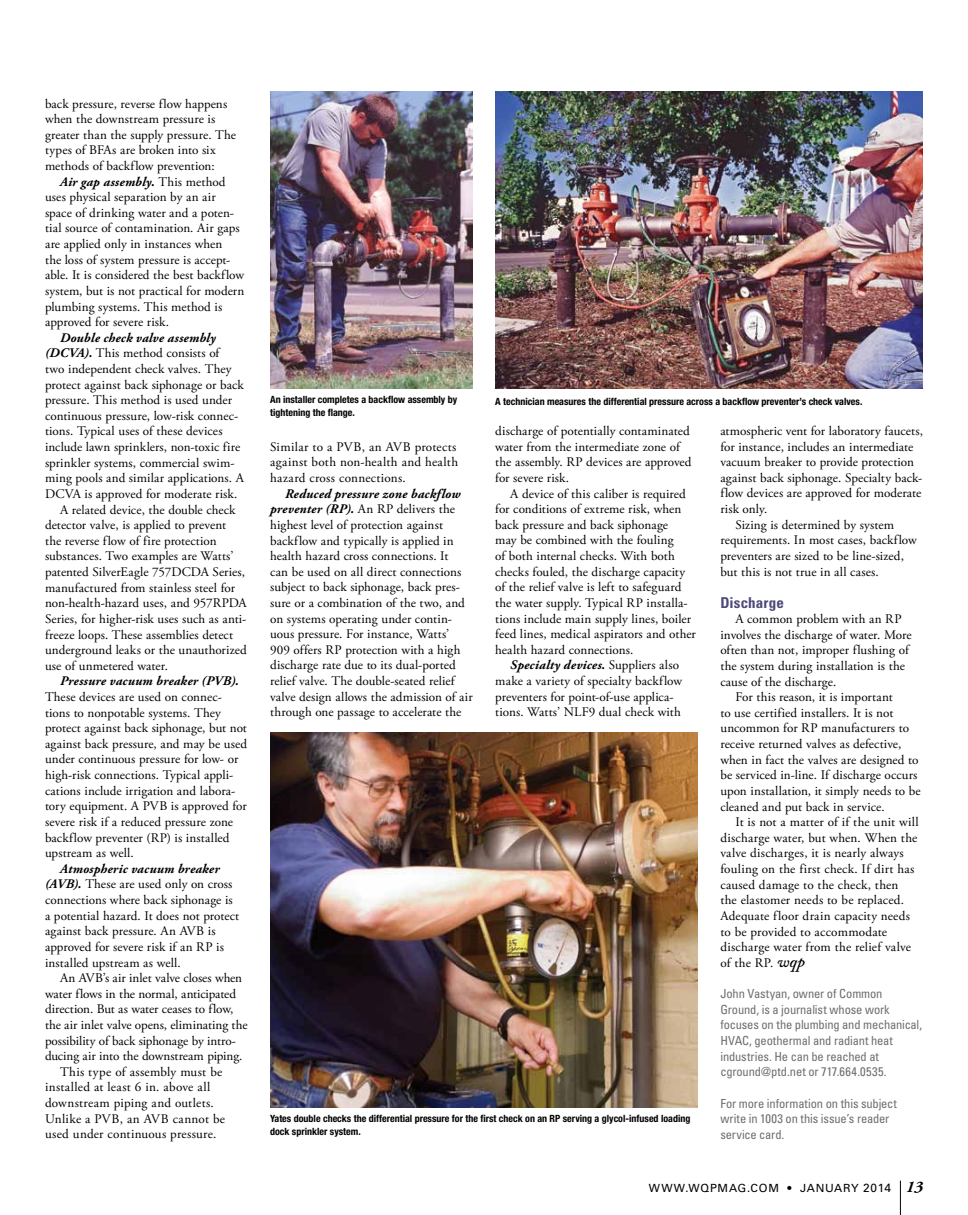
<style>
.page{position:relative;width:968px;height:1215px;background:#fff}
.page>*{position:absolute;margin:0;border:0;box-sizing:border-box;transform-origin:0 0}
.t1{font:700 condensed 15px "Univers LT Std";letter-spacing:.01em;color:#4d4978}
.t2{font:13.12px/15.6px "Adobe Garamond Pro";letter-spacing:.005em;color:#000}
.t3{font:13.12px/15.6px "Adobe Garamond Pro";letter-spacing:.025em;color:#000}
.t4{font:italic 700 13.12px "Adobe Garamond Pro";letter-spacing:.015em;color:#000}
.t5{font:13.12px "Adobe Garamond Pro";letter-spacing:.03em;color:#000}
.t6{font:condensed 12.5px/15.6px "Univers LT Std";letter-spacing:-.01em;color:#6d6e71}
.t7{font:11.25px "Univers LT Std";letter-spacing:.06em;color:#000}
.t8{font:700 condensed 10px/12.5px "Helvetica Neue LT Std";color:#000}
.s1{font-weight:700;font-style:italic}
.s2{font-family:"Adobe Caslon Pro";font-weight:600;font-style:italic;font-size:16.25px}
.s3{font-size:11.88px}
.s4{font-family:"Adobe Garamond Pro";font-weight:700;font-style:italic;font-size:16.25px}
</style>
<div class="page">
<hr style="left:900px;top:1181px;width:1px;height:34px;background:#000">
<img style="left:270px;top:92px;width:202px;height:297px">
<img style="left:495px;top:92px;width:427px;height:297px">
<img style="left:270px;top:732px;width:428px;height:376px">
<p class="t2" style="left:45px;top:96px;width:192px">back pressure, reverse flow happens when the downstream pressure is greater than the supply pressure. The types of BFAs are broken into six methods of backflow prevention:</p>
<p class="t2" style="left:45px;top:174px;width:201px;text-indent:15px"><span class="s1">Air gap assembly.</span> This method uses physical separation by an air space of drinking water and a poten&shy;tial source of contamination. Air gaps are applied only in instances when<br>the loss of system pressure is accept&shy;able. It is considered the best backflow system, but is not practical for modern plumbing systems. This method is approved for severe risk.</p>
<p class="t4" style="left:60px;top:330px;width:157px">Double check valve assembly</p>
<p class="t2" style="left:45px;top:346px;width:176px"><span class="s1">(DCVA).</span> This method consists of</p>
<p class="t2" style="left:45px;top:362px;width:188px">two independent check valves. They</p>
<p class="t2" style="left:45px;top:377px;width:200px">protect against back siphonage or back</p>
<p class="t2" style="left:45px;top:393px;width:188px">pressure. This method is used under</p>
<p class="t2" style="left:45px;top:408px;width:195px">continuous pressure, low-risk connec-</p>
<p class="t2" style="left:45px;top:424px;width:179px">tions. Typical uses of these devices</p>
<p class="t2" style="left:45px;top:440px;width:197px">include lawn sprinklers, non-toxic fire</p>
<p class="t2" style="left:45px;top:455px;width:191px">sprinkler systems, commercial swim-</p>
<p class="t2" style="left:45px;top:471px;width:200px">ming pools and similar applications. A</p>
<p class="t2" style="left:45px;top:486px;width:194px">DCVA is approved for moderate risk.</p>
<p class="t2" style="left:60px;top:502px;width:177px">A related device, the double check</p>
<p class="t2" style="left:45px;top:518px;width:183px">detector valve, is applied to prevent</p>
<p class="t2" style="left:45px;top:533px;width:173px">the reverse flow of fire protection</p>
<p class="t2" style="left:45px;top:549px;width:190px">substances. Two examples are Watts’</p>
<p class="t2" style="left:45px;top:565px;width:201px">patented SilverEagle 757DCDA Series,</p>
<p class="t2" style="left:45px;top:580px;width:192px">manufactured from stainless steel for</p>
<p class="t2" style="left:45px;top:596px;width:203px">non-health-hazard uses, and 957RPDA</p>
<p class="t2" style="left:45px;top:611px;width:203px">Series, for higher-risk uses such as anti-</p>
<p class="t2" style="left:45px;top:627px;width:190px">freeze loops. These assemblies detect</p>
<p class="t2" style="left:45px;top:643px;width:203px">underground leaks or the unauthorized</p>
<p class="t2" style="left:45px;top:658px;width:124px">use of unmetered water.</p>
<p class="t4" style="left:60px;top:674px;width:180px">Pressure vacuum breaker (PVB).</p>
<p class="t2" style="left:45px;top:690px;width:203px">These devices are used on connec&shy;tions to nonpotable systems. They protect against back siphonage, but not against back pressure, and may be used under continuous pressure for low- or high-risk connections. Typical appli&shy;cations include irrigation and labora&shy;tory equipment. A PVB is approved for severe risk if a reduced pressure zone backflow preventer (RP) is installed upstream as well.</p>
<p class="t2" style="left:45px;top:861px;width:196px;text-indent:15px"><span class="s1">Atmospheric vacuum breaker (AVB).</span> These are used only on cross connections where back siphonage is a potential hazard. It does not protect against back pressure. An AVB is approved for severe risk if an RP is installed upstream as well.</p>
<p class="t2" style="left:60px;top:971px;width:184px">An AVB’s air inlet valve closes when</p>
<p class="t2" style="left:45px;top:986px;width:193px">water flows in the normal, anticipated</p>
<p class="t2" style="left:45px;top:1002px;width:190px">direction. But as water ceases to flow,</p>
<p class="t2" style="left:45px;top:1017px;width:204px">the air inlet valve opens, eliminating the</p>
<p class="t2" style="left:45px;top:1033px;width:192px">possibility of back siphonage by intro-</p>
<p class="t2" style="left:45px;top:1049px;width:199px">ducing air into the downstream piping.</p>
<p class="t2" style="left:60px;top:1064px;width:164px">This type of assembly must be</p>
<p class="t3" style="left:45px;top:1080px;width:167px">installed at least 6 in. above all</p>
<p class="t2" style="left:45px;top:1096px;width:170px">downstream piping and outlets.</p>
<p class="t5" style="left:45px;top:1111px;width:182px">Unlike a PVB, an AVB cannot be</p>
<p class="t2" style="left:45px;top:1127px;width:173px">used under continuous pressure.</p>
<p class="t8" style="left:270px;top:393px;width:189px">An installer completes a backflow assembly by</p>
<p class="t8" style="left:495px;top:395px;width:368px">A technician measures the differential pressure across a backflow preventer’s check valves.</p>
<p class="t8" style="left:270px;top:406px;width:86px">tightening the flange.</p>
<p class="t3" style="left:270px;top:439px;width:189px">Similar to a PVB, an AVB protects against both non-health and health hazard cross connections.</p>
<p class="t2" style="left:270px;top:486px;width:204px;text-indent:15px"><span class="s1">Reduced pressure zone backflow preventer (RP).</span> An RP delivers the highest level of protection against backflow and typically is applied in health hazard cross connections. It<br>can be used on all direct connections subject to back siphonage, back pres&shy;sure or a combination of the two, and on systems operating under contin&shy;uous pressure. For instance, Watts’<br>909 offers RP protection with a high discharge rate due to its dual-ported relief valve. The double-seated relief valve design allows the admission of air through one passage to accelerate the</p>
<p class="t2" style="left:495px;top:424px;width:198px">discharge of potentially contaminated water from the intermediate zone of the assembly. RP devices are approved for severe risk.</p>
<p class="t2" style="left:495px;top:486px;width:202px;text-indent:15px">A device of this caliber is required for conditions of extreme risk, when back pressure and back siphonage<br>may be combined with the fouling<br>of both internal checks. With both checks fouled, the discharge capacity of the relief valve is left to safeguard the water supply. Typical RP installa&shy;tions include main supply lines, boiler feed lines, medical aspirators and other health hazard connections.</p>
<p class="t2" style="left:495px;top:658px;width:188px;text-indent:15px"><span class="s1">Specialty devices.</span> Suppliers also make a variety of specialty backflow preventers for point-of-use applica&shy;tions. Watts’ NLF9 dual check with</p>
<p class="t8" style="left:270px;top:1112px;width:422px">Yates double checks the differential pressure for the first check on an RP serving a glycol-infused loading dock sprinkler system.</p>
<p class="t2" style="left:720px;top:423px;width:204px">atmospheric vent for laboratory faucets,</p>
<p class="t2" style="left:720px;top:439px;width:195px">for instance, includes an intermediate</p>
<p class="t2" style="left:720px;top:455px;width:195px">vacuum breaker to provide protection</p>
<p class="t2" style="left:720px;top:470px;width:203px">against back siphonage. Specialty back-</p>
<p class="t2" style="left:720px;top:486px;width:202px">flow devices are approved for moderate</p>
<p class="t2" style="left:720px;top:502px;width:48px">risk only.</p>
<p class="t2" style="left:735px;top:517px;width:160px">Sizing is determined by system</p>
<p class="t2" style="left:720px;top:533px;width:198px">requirements. In most cases, backflow</p>
<p class="t2" style="left:720px;top:548px;width:185px">preventers are sized to be line-sized,</p>
<p class="t2" style="left:720px;top:564px;width:160px">but this is not true in all cases.</p>
<p class="t1" style="left:720px;top:593px;width:65px">Discharge</p>
<p class="t2" style="left:720px;top:612px;width:193px;text-indent:15px">A common problem with an RP involves the discharge of water. More often than not, improper flushing of the system during installation is the cause of the discharge.</p>
<p class="t2" style="left:720px;top:690px;width:202px;text-indent:15px">For this reason, it is important<br>to use certified installers. It is not uncommon for RP manufacturers to receive returned valves as defective, when in fact the valves are designed to be serviced in-line. If discharge occurs upon installation, it simply needs to be cleaned and put back in service.</p>
<p class="t2" style="left:720px;top:815px;width:200px;text-indent:15px">It is not a matter of if the unit will discharge water, but when. When the valve discharges, it is nearly always fouling on the first check. If dirt has caused damage to the check, then<br>the elastomer needs to be replaced.<br>Adequate floor drain capacity needs to be provided to accommodate discharge water from the relief valve of the RP. <span class="s2">wqp</span></p>
<p class="t6" style="left:720px;top:986px;width:203px">John Vastyan, owner of Common Ground, is a journalist whose work focuses on the plumbing and mechanical, HVAC, geothermal and radiant heat industries. He can be reached at cground@ptd.net or 717.664.0535.</p>
<p class="t6" style="left:720px;top:1095px;width:178px">For more information on this subject write in 1003 on this issue’s reader service card.</p>
<p class="t7" style="left:648px;top:1181px;width:276px">WWW.WQPMAG.COM • JANUARY <span class="s3">2014</span> <span class="s4">13</span></p>
</div>
